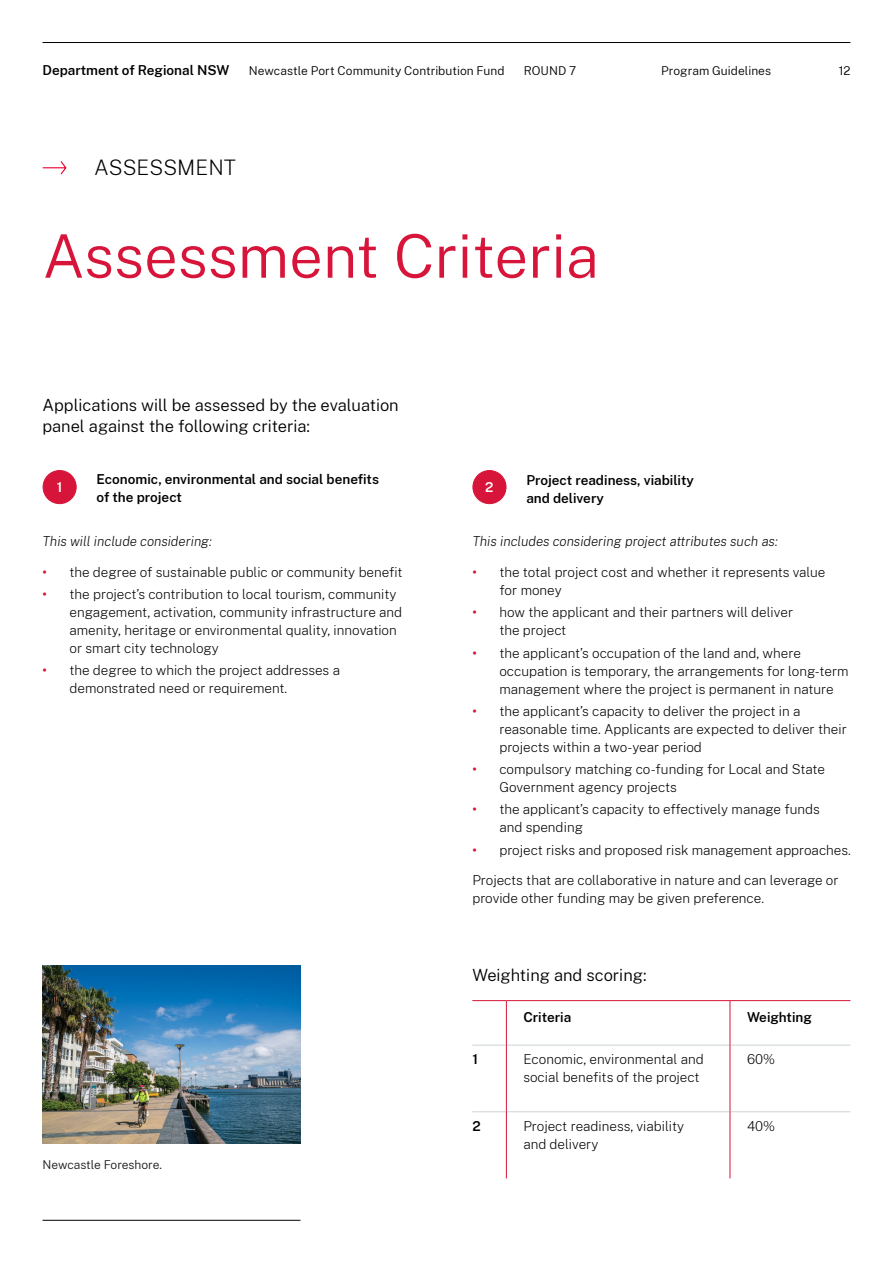
<style>
.page{position:relative;width:893px;height:1263px;background:#fff}
.page>*{position:absolute;margin:0;border:0;box-sizing:border-box;transform-origin:0 0}
.t1{font:300 60px "Public Sans NSW";color:#d7153a}
.t2{font:200 21px "Public Sans NSW";color:#000}
.t3{font:300 16.5px/21px "Public Sans NSW";color:#000}
.t4{font:200 13.5px/18px "Public Sans NSW";color:#000}
.t5{font:600 13.5px/18px "Public Sans NSW";color:#000}
.t6{font:italic 200 13.5px "Public Sans NSW";color:#000}
.t7{font:600 13.5px "Public Sans NSW";color:#fff}
.t8{font:600 13.5px "Public Sans NSW";color:#d7153a}
.t9{font:300 12px "Public Sans NSW";letter-spacing:.005em;color:#000}
.t10{font:300 12px "Public Sans NSW";letter-spacing:-.005em;color:#1a1a1a}
.s1{font-weight:600;color:#d7153a}
</style>
<div class="page">
<hr style="left:43px;top:1220px;width:257px;height:1px;background:#000">
<hr style="left:43px;top:42px;width:807px;height:1px;background:#000">
<hr style="left:472px;top:1045px;width:34px;height:1px;background:#cdd3d6">
<hr style="left:507px;top:1045px;width:223px;height:1px;background:#cdd3d6">
<hr style="left:730px;top:1045px;width:120px;height:1px;background:#cdd3d6">
<hr style="left:472px;top:1111px;width:34px;height:1px;background:#cdd3d6">
<hr style="left:507px;top:1111px;width:223px;height:1px;background:#cdd3d6">
<hr style="left:730px;top:1111px;width:120px;height:1px;background:#cdd3d6">
<hr style="left:506px;top:1001px;width:1px;height:44px;background:#d7153a">
<hr style="left:730px;top:1001px;width:1px;height:44px;background:#d7153a">
<hr style="left:506px;top:1045px;width:1px;height:67px;background:#d7153a">
<hr style="left:730px;top:1045px;width:1px;height:67px;background:#d7153a">
<hr style="left:506px;top:1112px;width:1px;height:66px;background:#d7153a">
<hr style="left:730px;top:1112px;width:1px;height:66px;background:#d7153a">
<hr style="left:472px;top:1000px;width:34px;height:1px;background:#d7153a">
<hr style="left:506px;top:1000px;width:224px;height:1px;background:#d7153a">
<hr style="left:730px;top:1000px;width:120px;height:1px;background:#d7153a">
<svg style="left:43px;top:161px;width:23px;height:13px"></svg>
<div style="left:43px;top:470px;width:33px;height:34px;background:#d7153a;border-radius:50%"></div>
<div style="left:43px;top:470px;width:34px;height:34px;border:1px solid #d7153a;border-radius:50%"></div>
<img style="left:43px;top:966px;width:257px;height:177px">
<div style="left:473px;top:470px;width:33px;height:34px;background:#d7153a;border-radius:50%"></div>
<div style="left:473px;top:470px;width:33px;height:34px;border:1px solid #d7153a;border-radius:50%"></div>
<p class="t5" style="left:43px;top:60px;width:188px">Department of Regional NSW</p>
<p class="t9" style="left:249px;top:62px;width:257px">Newcastle Port Community Contribution Fund</p>
<p class="t9" style="left:524px;top:62px;width:54px">ROUND 7</p>
<p class="t9" style="left:661px;top:62px;width:111px">Program Guidelines</p>
<h2 class="t2" style="left:94px;top:152px;width:143px">ASSESSMENT</h2>
<h3 class="t1" style="left:43px;top:212px;width:558px">Assessment Criteria</h3>
<p class="t3" style="left:43px;top:394px;width:358px">Applications will be assessed by the evaluation panel against the following criteria:</p>
<h4 class="t7" style="left:57px;top:476px;width:7px">1</h4>
<h4 class="t5" style="left:97px;top:469px;width:284px">Economic, environmental and social benefits of the project</h4>
<h4 class="t7" style="left:485px;top:476px;width:10px">2</h4>
<h4 class="t5" style="left:526px;top:470px;width:169px">Project readiness, viability and delivery</h4>
<p class="t9" style="left:839px;top:62px;width:13px">12</p>
<p class="t6" style="left:43px;top:532px;width:171px">This will include considering:</p>
<p class="t4" style="left:43px;top:562px;width:362px"><span class="s1">•</span> the degree of sustainable public or community benefit</p>
<p class="t4" style="left:70px;top:584px;width:334px;text-indent:-27px"><span class="s1">•</span> the project’s contribution to local tourism, community engagement, activation, community infrastructure and amenity, heritage or environmental quality, innovation or smart city technology</p>
<p class="t4" style="left:70px;top:660px;width:272px;text-indent:-27px"><span class="s1">•</span> the degree to which the project addresses a demonstrated need or requirement.</p>
<p class="t10" style="left:43px;top:1156px;width:121px">Newcastle Foreshore.</p>
<p class="t6" style="left:472px;top:532px;width:307px">This includes considering project attributes such as:</p>
<p class="t4" style="left:499px;top:562px;width:328px;text-indent:-27px"><span class="s1">•</span> the total project cost and whether it represents value for money</p>
<p class="t4" style="left:499px;top:603px;width:295px;text-indent:-27px"><span class="s1">•</span> how the applicant and their partners will deliver the project</p>
<p class="t8" style="left:472px;top:643px;width:6px">•</p>
<p class="t4" style="left:499px;top:643px;width:351px">the applicant’s occupation of the land and, where occupation is temporary, the arrangements for long-term management where the project is permanent in nature</p>
<p class="t4" style="left:499px;top:701px;width:349px;text-indent:-27px"><span class="s1">•</span> the applicant’s capacity to deliver the project in a reasonable time. Applicants are expected to deliver their projects within a two-year period</p>
<p class="t4" style="left:499px;top:759px;width:327px;text-indent:-27px"><span class="s1">•</span> compulsory matching co-funding for Local and State<br>Government agency projects</p>
<p class="t4" style="left:499px;top:800px;width:322px;text-indent:-27px"><span class="s1">•</span> the applicant’s capacity to effectively manage funds and spending</p>
<p class="t4" style="left:472px;top:840px;width:380px"><span class="s1">•</span> project risks and proposed risk management approaches.</p>
<p class="t4" style="left:472px;top:871px;width:368px">Projects that are collaborative in nature and can leverage or provide other funding may be given preference.</p>
<p class="t3" style="left:472px;top:964px;width:176px">Weighting and scoring:</p>
<p class="t5" style="left:523px;top:1007px;width:49px">Criteria</p>
<p class="t5" style="left:747px;top:1007px;width:66px">Weighting</p>
<p class="t5" style="left:472px;top:1049px;width:7px">1</p>
<p class="t4" style="left:523px;top:1049px;width:182px">Economic, environmental and social benefits of the project</p>
<p class="t4" style="left:747px;top:1049px;width:29px">60%</p>
<p class="t5" style="left:472px;top:1116px;width:10px">2</p>
<p class="t4" style="left:523px;top:1116px;width:162px">Project readiness, viability and delivery</p>
<p class="t4" style="left:747px;top:1116px;width:30px">40%</p>
</div>
